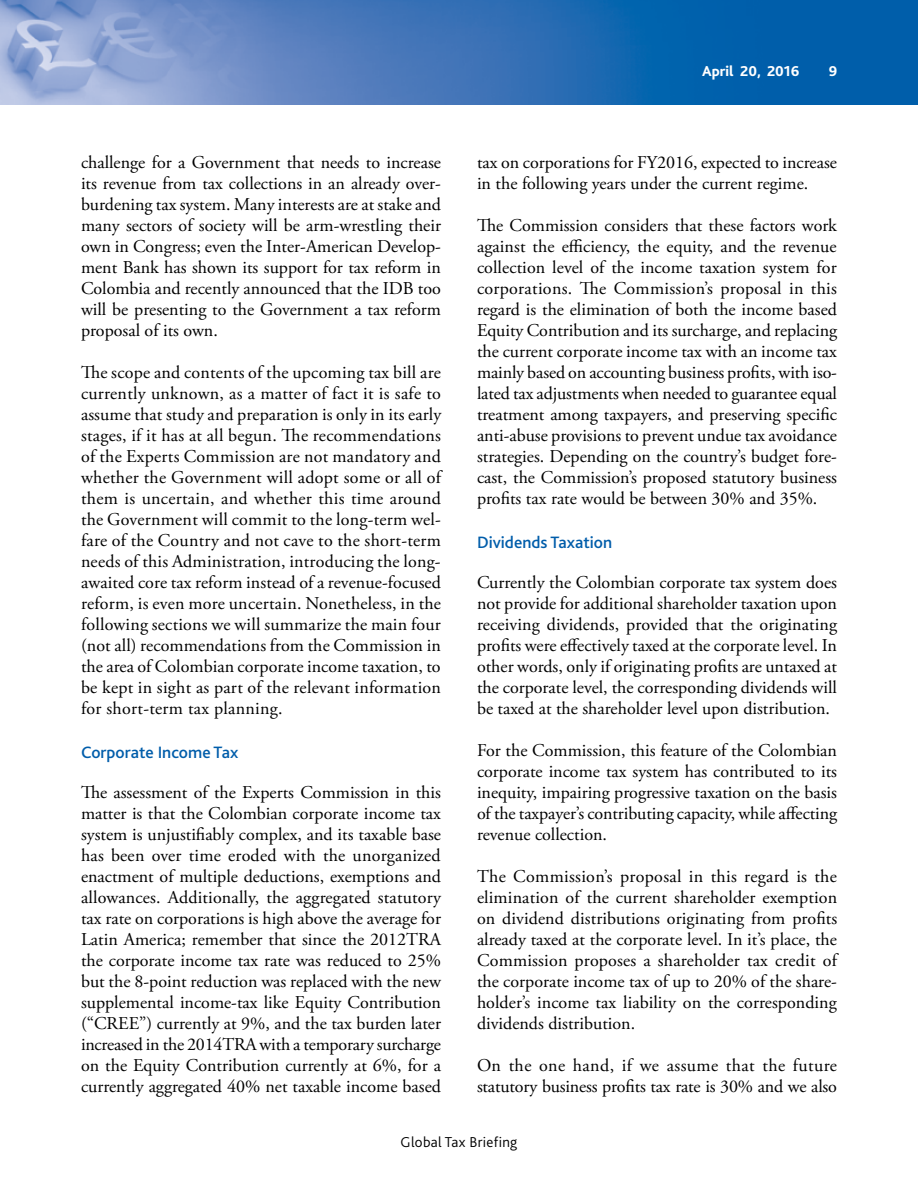
<style>
.page{position:relative;width:918px;height:1188px;background:#fff}
.page>*{position:absolute;margin:0;border:0;box-sizing:border-box;transform-origin:0 0}
.BODY_A{font:18px/21px "Adobe Garamond Pro";color:#000;text-align:justify}
.H2_A{font:500 17.25px "Bliss 2";color:#005daa}
.t1{font:300 15px "Bliss 2";letter-spacing:.02em;color:#000}
.t2{font:800 15px "Bliss 2";color:#fff}
</style>
<div class="page">
<img style="left:0;top:0;width:918px;height:105px">
<p class="BODY_A" style="left:81px;top:152px;width:362px">challenge for a Government that needs to increase its revenue from tax collections in an already over&shy;burdening tax system. Many interests are at stake and many sectors of society will be arm-wrestling their own in Congress; even the Inter-American Develop&shy;ment Bank has shown its support for tax reform in Colombia and recently announced that the IDB too will be presenting to the Government a tax reform proposal of its own.</p>
<p class="BODY_A" style="left:81px;top:362px;width:362px">The scope and contents of the upcoming tax bill are currently unknown, as a matter of fact it is safe to assume that study and preparation is only in its early stages, if it has at all begun. The recommendations of the Experts Commission are not mandatory and whether the Government will adopt some or all of them is uncertain, and whether this time around the Government will commit to the long-term wel&shy;fare of the Country and not cave to the short-term needs of this Administration, introducing the long&shy;awaited core tax reform instead of a revenue-focused reform, is even more uncertain. Nonetheless, in the following sections we will summarize the main four (not all) recommendations from the Commission in the area of Colombian corporate income taxation, to be kept in sight as part of the relevant information for short-term tax planning.</p>
<p class="H2_A" style="left:81px;top:741px;width:159px">Corporate Income Tax</p>
<p class="BODY_A" style="left:81px;top:782px;width:362px">The assessment of the Experts Commission in this matter is that the Colombian corporate income tax system is unjustifiably complex, and its taxable base has been over time eroded with the unorganized enactment of multiple deductions, exemptions and allowances. Additionally, the aggregated statutory tax rate on corporations is high above the average for Latin America; remember that since the 2012TRA the corporate income tax rate was reduced to 25% but the 8-point reduction was replaced with the new supplemental income-tax like Equity Contribution (“CREE”) currently at 9%, and the tax burden later increased in the 2014TRA with a temporary surcharge on the Equity Contribution currently at 6%, for a currently aggregated 40% net taxable income based</p>
<p class="t2" style="left:702px;top:62px;width:99px">April 20, 2016</p>
<p class="t2" style="left:829px;top:62px;width:10px">9</p>
<p class="BODY_A" style="left:477px;top:152px;width:361px">tax on corporations for FY2016, expected to increase in the following years under the current regime.</p>
<p class="BODY_A" style="left:477px;top:215px;width:362px">The Commission considers that these factors work against the efficiency, the equity, and the revenue collection level of the income taxation system for corporations. The Commission’s proposal in this regard is the elimination of both the income based Equity Contribution and its surcharge, and replacing the current corporate income tax with an income tax mainly based on accounting business profits, with iso&shy;lated tax adjustments when needed to guarantee equal treatment among taxpayers, and preserving specific anti-abuse provisions to prevent undue tax avoidance strategies. Depending on the country’s budget fore&shy;cast, the Commission’s proposed statutory business profits tax rate would be between 30% and 35%.</p>
<p class="H2_A" style="left:477px;top:531px;width:137px">Dividends Taxation</p>
<p class="BODY_A" style="left:477px;top:572px;width:362px">Currently the Colombian corporate tax system does not provide for additional shareholder taxation upon receiving dividends, provided that the originating profits were effectively taxed at the corporate level. In other words, only if originating profits are untaxed at the corporate level, the corresponding dividends will be taxed at the shareholder level upon distribution.</p>
<p class="BODY_A" style="left:477px;top:740px;width:362px">For the Commission, this feature of the Colombian corporate income tax system has contributed to its inequity, impairing progressive taxation on the basis of the taxpayer’s contributing capacity, while affecting revenue collection.</p>
<p class="BODY_A" style="left:477px;top:866px;width:362px">The Commission’s proposal in this regard is the elimination of the current shareholder exemption on dividend distributions originating from profits already taxed at the corporate level. In it’s place, the Commission proposes a shareholder tax credit of the corporate income tax of up to 20% of the share&shy;holder’s income tax liability on the corresponding dividends distribution.</p>
<p class="BODY_A" style="left:477px;top:1055px;width:362px">On the one hand, if we assume that the future statutory business profits tax rate is 30% and we also</p>
<p class="t1" style="left:401px;top:1133px;width:118px">Global Tax Briefing</p>
</div>
